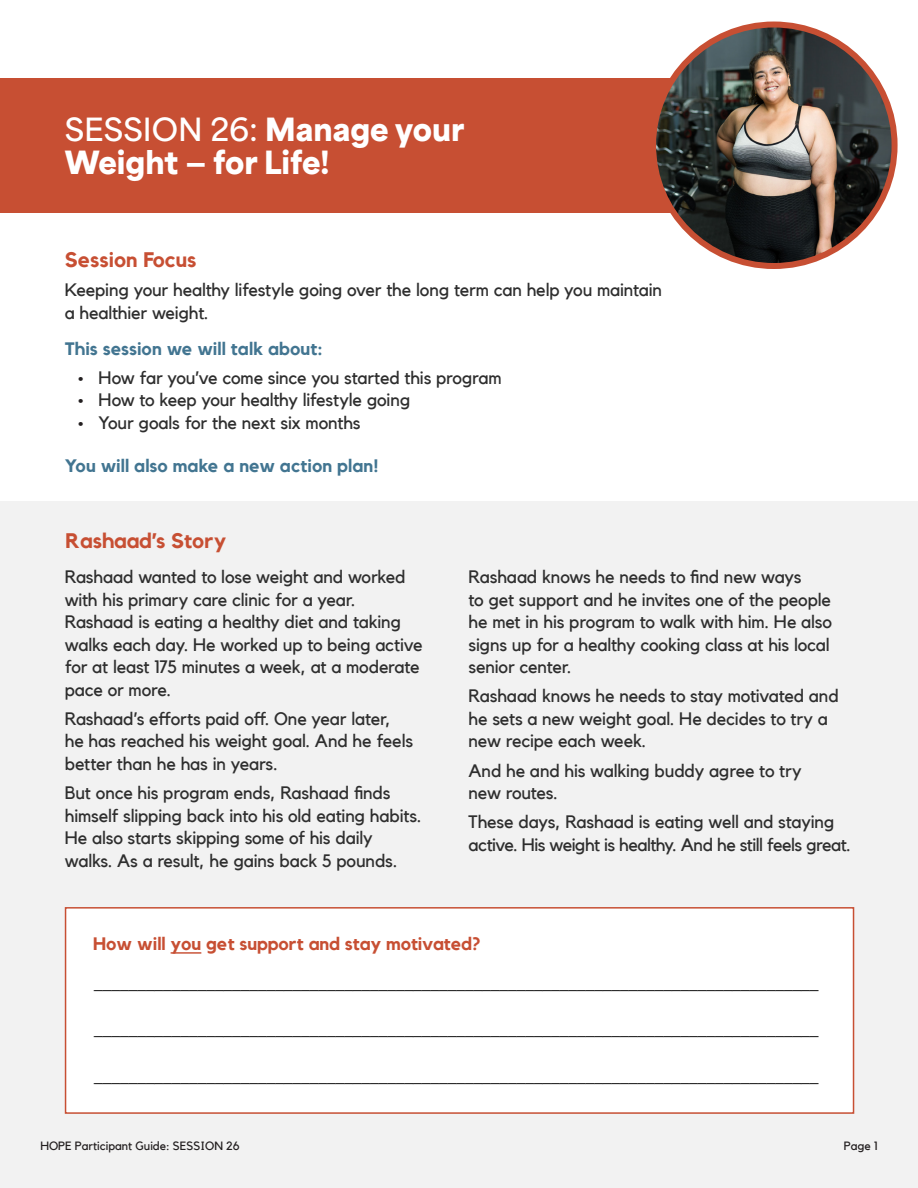
<style>
.page{position:relative;width:918px;height:1188px;background:#fff}
.page>*{position:absolute;margin:0;border:0;box-sizing:border-box;transform-origin:0 0}
.t1{font:900 30px/33px "Area Normal";color:#fff}
.red_14_Header_Spacing{font:700 21px "Kollektif";color:#c74f33}
.body_spacing{font:18px/22.5px "Kollektif";letter-spacing:-.01em;color:#2e2e2e}
.red_14_Header_Spacing-2{font:700 18px "Kollektif";color:#c74f33}
.red_14_Header_Spacing-3{font:700 18px "Kollektif";letter-spacing:.005em;color:#427591}
.line_before_list{font:700 18px "Kollektif";letter-spacing:.005em;color:#427591}
.t2{font:12px "Kollektif";color:#231f20}
.s1{font-weight:600}
.s2{color:#231f20}
</style>
<div class="page">
<div style="left:0;top:78px;width:688px;height:135px;background:#c74f33"></div>
<img style="left:653px;top:25px;width:242px;height:241px;border-radius:121px">
<div style="left:650px;top:22px;width:248px;height:247px;border:6px solid #c74f33;border-radius:50%"></div>
<div style="left:0;top:501px;width:918px;height:687px;background:#f2f2f2"></div>
<div style="left:66px;top:908px;width:788px;height:205px;background:#fff"></div>
<hr style="left:171px;top:952px;width:30px;height:2px;background:#c74f33">
<div style="left:65px;top:907px;width:789px;height:207px;border:2px solid #c74f33"></div>
<p class="t1" style="left:65px;top:110px;width:401px"><span class="s1">SESSION 26:</span> Manage your<br>Weight — for Life!</p>
<p class="red_14_Header_Spacing" style="left:65px;top:247px;width:133px">Session Focus</p>
<p class="body_spacing" style="left:65px;top:279px;width:599px">Keeping your healthy lifestyle going over the long term can help you maintain a healthier weight.</p>
<p class="line_before_list" style="left:65px;top:338px;width:259px">This session we will talk about:</p>
<p class="body_spacing" style="left:78px;top:366px;width:425px"><span class="s2">•</span> How far you’ve come since you started this program</p>
<p class="body_spacing" style="left:78px;top:389px;width:334px"><span class="s2">•</span> How to keep your healthy lifestyle going</p>
<p class="body_spacing" style="left:78px;top:411px;width:284px"><span class="s2">•</span> Your goals for the next six months</p>
<p class="red_14_Header_Spacing-3" style="left:65px;top:455px;width:315px">You will also make a new action plan!</p>
<p class="red_14_Header_Spacing" style="left:66px;top:528px;width:162px">Rashaad’s Story</p>
<p class="body_spacing" style="left:65px;top:566px;width:359px">Rashaad wanted to lose weight and worked with his primary care clinic for a year.<br>Rashaad is eating a healthy diet and taking walks each day. He worked up to being active for at least 175 minutes a week, at a moderate pace or more.</p>
<p class="body_spacing" style="left:65px;top:707px;width:350px">Rashaad’s efforts paid off. One year later, he has reached his weight goal. And he feels better than he has in years.</p>
<p class="body_spacing" style="left:65px;top:782px;width:358px">But once his program ends, Rashaad finds himself slipping back into his old eating habits.<br>He also starts skipping some of his daily walks. As a result, he gains back 5 pounds.</p>
<p class="body_spacing" style="left:469px;top:566px;width:365px">Rashaad knows he needs to find new ways<br>to get support and he invites one of the people he met in his program to walk with him. He also signs up for a healthy cooking class at his local senior center.</p>
<p class="body_spacing" style="left:469px;top:685px;width:372px">Rashaad knows he needs to stay motivated and he sets a new weight goal. He decides to try a new recipe each week.</p>
<p class="body_spacing" style="left:469px;top:759px;width:335px">And he and his walking buddy agree to try new routes.</p>
<p class="body_spacing" style="left:469px;top:811px;width:384px">These days, Rashaad is eating well and staying active. His weight is healthy. And he still feels great.</p>
<p class="red_14_Header_Spacing-2" style="left:93px;top:933px;width:389px">How will you get support and stay motivated?</p>
<p class="body_spacing" style="left:93px;top:972px;width:728px">____________________________________________________________________________________</p>
<p class="body_spacing" style="left:93px;top:1019px;width:728px">____________________________________________________________________________________</p>
<p class="body_spacing" style="left:93px;top:1065px;width:728px">____________________________________________________________________________________</p>
<p class="t2" style="left:40px;top:1139px;width:201px">HOPE Participant Guide: SESSION 26</p>
<p class="t2" style="left:844px;top:1139px;width:35px">Page 1</p>
</div>
